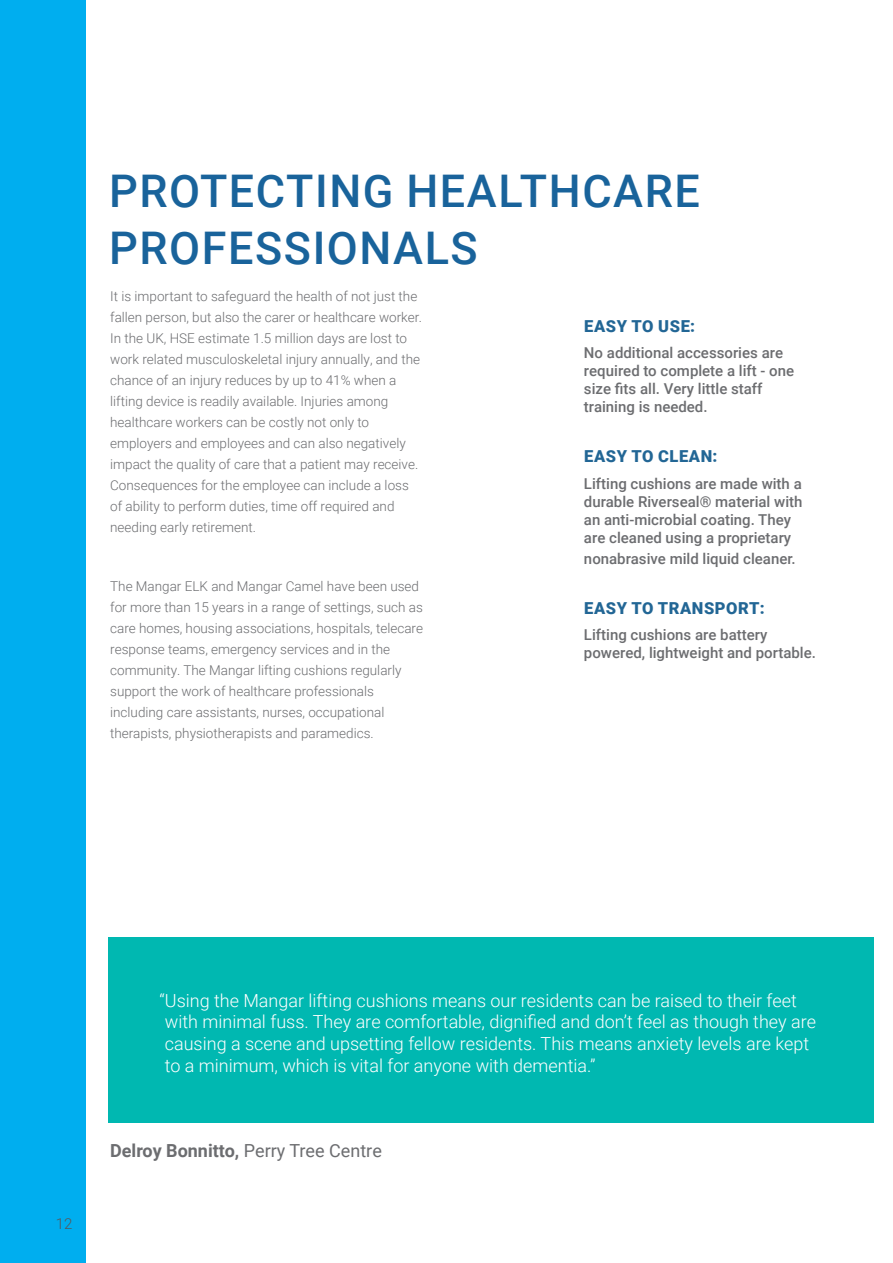
<style>
.page{position:relative;width:893px;height:1263px;background:#fff}
.page>*{position:absolute;margin:0;border:0;box-sizing:border-box;transform-origin:0 0}
.t1{font:500 45px/57px "Roboto";letter-spacing:.035em;color:#19639b}
.t2{font:300 18px/21.6px "Roboto";color:#fff}
.t3{font:700 18px "Roboto";color:#6c6d70}
.t4{font:900 16.5px "Roboto";letter-spacing:.035em;color:#226695}
.t5{font:500 15px/18px "Roboto";color:#6c6d70}
.t6{font:300 15px "Roboto";color:#57585a}
.t7{font:300 13.5px/21px "Roboto";color:#6c6d70}
.s1{font-weight:400}
</style>
<div class="page">
<div style="left:0;top:0;width:85px;height:1263px;background:#00aeef"></div>
<div style="left:108px;top:937px;width:766px;height:185px;background:#00b8b1"></div>
<h1 class="t1" style="left:109px;top:160px;width:592px">PROTECTING HEALTHCARE<br>PROFESSIONALS</h1>
<p class="t7" style="left:110px;top:285px;width:313px">It is important to safeguard the health of not just the fallen person, but also the carer or healthcare worker.<br>In the UK, HSE estimate 1.5 million days are lost to work related musculoskeletal injury annually, and the chance of an injury reduces by up to 41% when a lifting device is readily available. Injuries among healthcare workers can be costly not only to employers and employees and can also negatively impact the quality of care that a patient may receive.<br>Consequences for the employee can include a loss of ability to perform duties, time off required and needing early retirement.</p>
<p class="t7" style="left:110px;top:575px;width:314px">The Mangar ELK and Mangar Camel have been used for more than 15 years in a range of settings, such as care homes, housing associations, hospitals, telecare response teams, emergency services and in the community. The Mangar lifting cushions regularly support the work of healthcare professionals including care assistants, nurses, occupational therapists, physiotherapists and paramedics.</p>
<p class="t4" style="left:584px;top:314px;width:112px">EASY TO USE:</p>
<p class="t5" style="left:584px;top:344px;width:212px">No additional accessories are required to complete a lift - one size fits all. Very little staff training is needed.</p>
<p class="t4" style="left:584px;top:445px;width:135px">EASY TO CLEAN:</p>
<p class="t5" style="left:584px;top:474px;width:220px">Lifting cushions are made with a durable Riverseal® material with an anti-microbial coating. They are cleaned using a proprietary</p>
<p class="t5" style="left:584px;top:549px;width:213px">nonabrasive mild liquid cleaner.</p>
<p class="t4" style="left:584px;top:596px;width:182px">EASY TO TRANSPORT:</p>
<p class="t5" style="left:584px;top:625px;width:233px">Lifting cushions are battery powered, lightweight and portable.</p>
<p class="t6" style="left:56px;top:1213px;width:18px">12</p>
<p class="t2" style="left:159px;top:989px;width:658px">“Using the Mangar lifting cushions means our residents can be raised to their feet with minimal fuss. They are comfortable, dignified and don’t feel as though they are causing a scene and upsetting fellow residents. This means anxiety levels are kept to a minimum, which is vital for anyone with dementia.”</p>
<h2 class="t3" style="left:110px;top:1137px;width:273px">Delroy Bonnitto, <span class="s1">Perry Tree Centre</span></h2>
</div>
